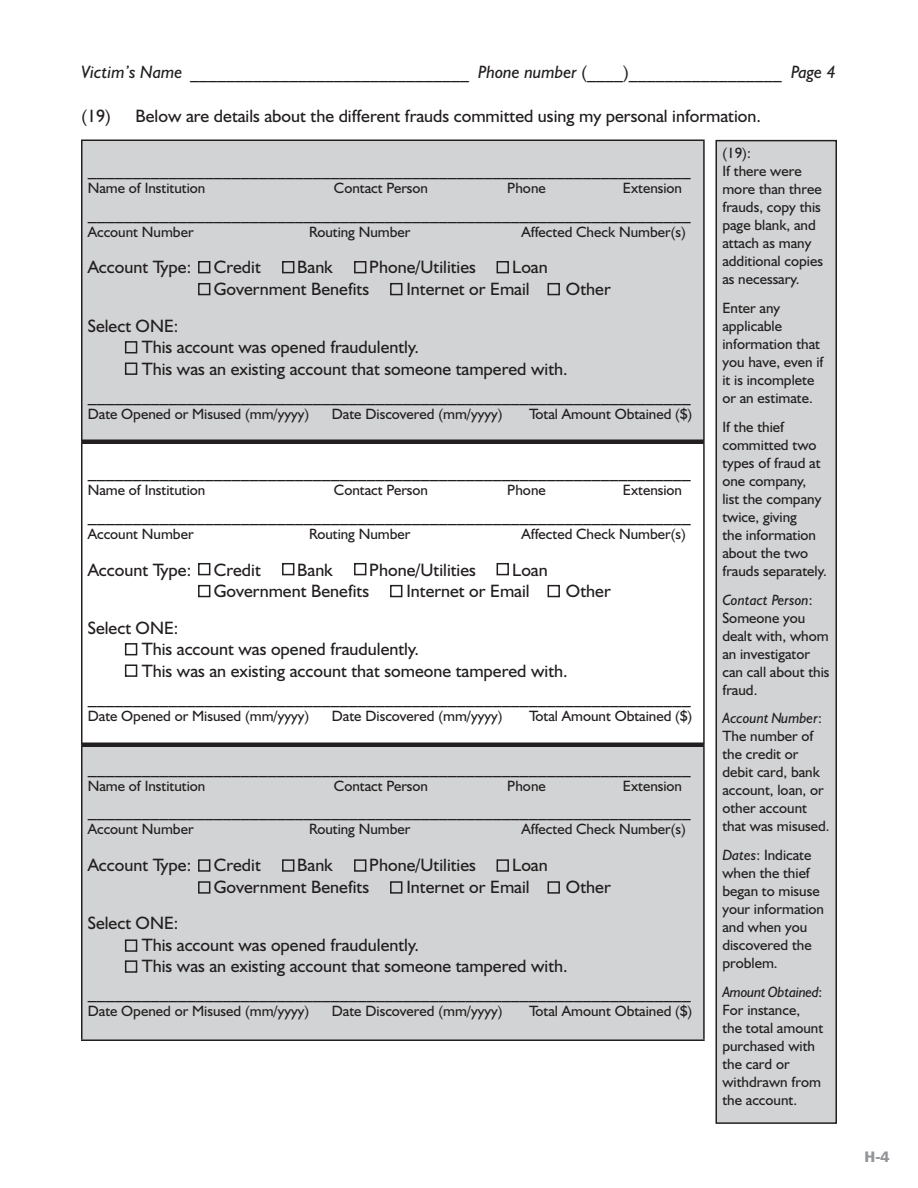
<style>
.page{position:relative;width:918px;height:1188px;background:#fff}
.page>*{position:absolute;margin:0;border:0;box-sizing:border-box;transform-origin:0 0}
.t1{font:18px/21.6px "Humanist 521 BT";color:#231f20}
.t2{font:italic 18px "Humanist 521 BT";color:#231f20}
.t3{font:15px/18px "Humanist 521 BT";color:#231f20}
.t4{font:15px "Frutiger B Lack";color:#939598}
.s1{font-style:normal}
.s2{font-style:italic}
</style>
<div class="page">
<div style="left:82px;top:140px;width:622px;height:303px;background:#d1d3d4"></div>
<div style="left:82px;top:745px;width:622px;height:295px;background:#d1d3d4"></div>
<div style="left:716px;top:141px;width:120px;height:982px;background:#d1d3d4"></div>
<hr style="left:81px;top:140px;width:624px;height:1px;background:#231f20">
<hr style="left:81px;top:141px;width:1px;height:301px;background:#231f20">
<hr style="left:703px;top:141px;width:2px;height:301px;background:#231f20">
<hr style="left:81px;top:442px;width:624px;height:1px;background:#231f20">
<hr style="left:81px;top:443px;width:1px;height:301px;background:#231f20">
<hr style="left:703px;top:443px;width:2px;height:301px;background:#231f20">
<hr style="left:81px;top:744px;width:624px;height:2px;background:#231f20">
<hr style="left:81px;top:746px;width:1px;height:293px;background:#231f20">
<hr style="left:703px;top:746px;width:2px;height:293px;background:#231f20">
<hr style="left:81px;top:1039px;width:624px;height:2px;background:#231f20">
<svg style="left:124px;top:261px;width:437px;height:712px"></svg>
<hr style="left:82px;top:440px;width:622px;height:4px;background:#231f20">
<hr style="left:82px;top:743px;width:622px;height:4px;background:#231f20">
<div style="left:716px;top:140px;width:121px;height:984px;border:2px solid #231f20"></div>
<p class="t2" style="left:81px;top:65px;width:756px">Victim’s Name _______________________________ Phone number <span class="s1">(____)_________________</span> Page 4</p>
<p class="t1" style="left:81px;top:107px;width:31px">(19)</p>
<p class="t1" style="left:135px;top:107px;width:627px">Below are details about the different frauds committed using my personal information.</p>
<p class="t1" style="left:88px;top:160px;width:604px">___________________________________________________________________</p>
<p class="t3" style="left:88px;top:181px;width:119px">Name of Institution</p>
<p class="t3" style="left:334px;top:181px;width:96px">Contact Person</p>
<p class="t3" style="left:507px;top:181px;width:40px">Phone</p>
<p class="t3" style="left:623px;top:181px;width:61px">Extension</p>
<p class="t1" style="left:88px;top:204px;width:604px">___________________________________________________________________</p>
<p class="t3" style="left:88px;top:224px;width:107px">Account Number</p>
<p class="t3" style="left:309px;top:224px;width:103px">Routing Number</p>
<p class="t3" style="left:521px;top:224px;width:166px">Affected Check Number(s)</p>
<p class="t1" style="left:88px;top:258px;width:105px">Account Type:</p>
<p class="t1" style="left:214px;top:258px;width:48px">Credit</p>
<p class="t1" style="left:297px;top:258px;width:37px">Bank</p>
<p class="t1" style="left:369px;top:258px;width:108px">Phone/Utilities</p>
<p class="t1" style="left:512px;top:258px;width:37px">Loan</p>
<p class="t1" style="left:214px;top:280px;width:157px">Government Benefits</p>
<p class="t1" style="left:406px;top:280px;width:125px">Internet or Email</p>
<p class="t1" style="left:566px;top:280px;width:46px">Other</p>
<p class="t1" style="left:142px;top:317px;width:427px;text-indent:-54px">Select ONE:<br>This account was opened fraudulently.<br>This was an existing account that someone tampered with.</p>
<p class="t1" style="left:88px;top:386px;width:604px">___________________________________________________________________</p>
<p class="t3" style="left:88px;top:406px;width:223px">Date Opened or Misused (mm/yyyy)</p>
<p class="t3" style="left:332px;top:406px;width:172px">Date Discovered (mm/yyyy)</p>
<p class="t3" style="left:529px;top:406px;width:165px">Total Amount Obtained ($)</p>
<p class="t1" style="left:88px;top:462px;width:604px">___________________________________________________________________</p>
<p class="t3" style="left:88px;top:483px;width:119px">Name of Institution</p>
<p class="t3" style="left:334px;top:483px;width:96px">Contact Person</p>
<p class="t3" style="left:507px;top:483px;width:40px">Phone</p>
<p class="t3" style="left:623px;top:483px;width:61px">Extension</p>
<p class="t1" style="left:88px;top:506px;width:604px">___________________________________________________________________</p>
<p class="t3" style="left:88px;top:527px;width:107px">Account Number</p>
<p class="t3" style="left:309px;top:527px;width:103px">Routing Number</p>
<p class="t3" style="left:521px;top:527px;width:166px">Affected Check Number(s)</p>
<p class="t1" style="left:88px;top:561px;width:105px">Account Type:</p>
<p class="t1" style="left:214px;top:561px;width:48px">Credit</p>
<p class="t1" style="left:297px;top:561px;width:37px">Bank</p>
<p class="t1" style="left:369px;top:561px;width:108px">Phone/Utilities</p>
<p class="t1" style="left:512px;top:561px;width:37px">Loan</p>
<p class="t1" style="left:214px;top:582px;width:157px">Government Benefits</p>
<p class="t1" style="left:406px;top:582px;width:125px">Internet or Email</p>
<p class="t1" style="left:566px;top:582px;width:46px">Other</p>
<p class="t1" style="left:142px;top:619px;width:427px;text-indent:-54px">Select ONE:<br>This account was opened fraudulently.<br>This was an existing account that someone tampered with.</p>
<p class="t1" style="left:88px;top:688px;width:604px">___________________________________________________________________</p>
<p class="t3" style="left:88px;top:708px;width:223px">Date Opened or Misused (mm/yyyy)</p>
<p class="t3" style="left:332px;top:708px;width:172px">Date Discovered (mm/yyyy)</p>
<p class="t3" style="left:529px;top:708px;width:165px">Total Amount Obtained ($)</p>
<p class="t1" style="left:88px;top:758px;width:604px">___________________________________________________________________</p>
<p class="t3" style="left:88px;top:778px;width:119px">Name of Institution</p>
<p class="t3" style="left:334px;top:778px;width:96px">Contact Person</p>
<p class="t3" style="left:507px;top:778px;width:40px">Phone</p>
<p class="t3" style="left:623px;top:778px;width:61px">Extension</p>
<p class="t1" style="left:88px;top:802px;width:604px">___________________________________________________________________</p>
<p class="t3" style="left:88px;top:822px;width:107px">Account Number</p>
<p class="t3" style="left:309px;top:822px;width:103px">Routing Number</p>
<p class="t3" style="left:521px;top:822px;width:166px">Affected Check Number(s)</p>
<p class="t1" style="left:88px;top:856px;width:105px">Account Type:</p>
<p class="t1" style="left:214px;top:856px;width:48px">Credit</p>
<p class="t1" style="left:297px;top:856px;width:37px">Bank</p>
<p class="t1" style="left:369px;top:856px;width:108px">Phone/Utilities</p>
<p class="t1" style="left:512px;top:856px;width:37px">Loan</p>
<p class="t1" style="left:214px;top:878px;width:157px">Government Benefits</p>
<p class="t1" style="left:406px;top:878px;width:125px">Internet or Email</p>
<p class="t1" style="left:566px;top:878px;width:46px">Other</p>
<p class="t1" style="left:142px;top:914px;width:427px;text-indent:-54px">Select ONE:<br>This account was opened fraudulently.<br>This was an existing account that someone tampered with.</p>
<p class="t1" style="left:88px;top:983px;width:604px">___________________________________________________________________</p>
<p class="t3" style="left:88px;top:1004px;width:223px">Date Opened or Misused (mm/yyyy)</p>
<p class="t3" style="left:332px;top:1004px;width:172px">Date Discovered (mm/yyyy)</p>
<p class="t3" style="left:529px;top:1004px;width:165px">Total Amount Obtained ($)</p>
<p class="t3" style="left:722px;top:146px;width:102px">(19):<br>If there were more than three frauds, copy this page blank, and attach as many additional copies as necessary.</p>
<p class="t3" style="left:722px;top:301px;width:103px">Enter any applicable information that you have, even if it is incomplete or an estimate.</p>
<p class="t3" style="left:722px;top:419px;width:106px">If the thief committed two types of fraud at one company, list the company twice, giving<br>the information about the two frauds separately.</p>
<p class="t3" style="left:722px;top:592px;width:109px"><span class="s2">Contact Person</span>:<br>Someone you dealt with, whom an investigator can call about this fraud.</p>
<p class="t3" style="left:722px;top:711px;width:109px"><span class="s2">Account Number</span>:<br>The number of the credit or debit card, bank account, loan, or other account that was misused.</p>
<p class="t3" style="left:722px;top:848px;width:103px"><span class="s2">Dates</span>: Indicate when the thief began to misuse your information and when you discovered the problem.</p>
<p class="t3" style="left:722px;top:985px;width:102px"><span class="s2">Amount Obtained</span>:<br>For instance, the total amount purchased with the card or withdrawn from the account.</p>
<p class="t4" style="left:865px;top:1148px;width:27px">H-4</p>
</div>
